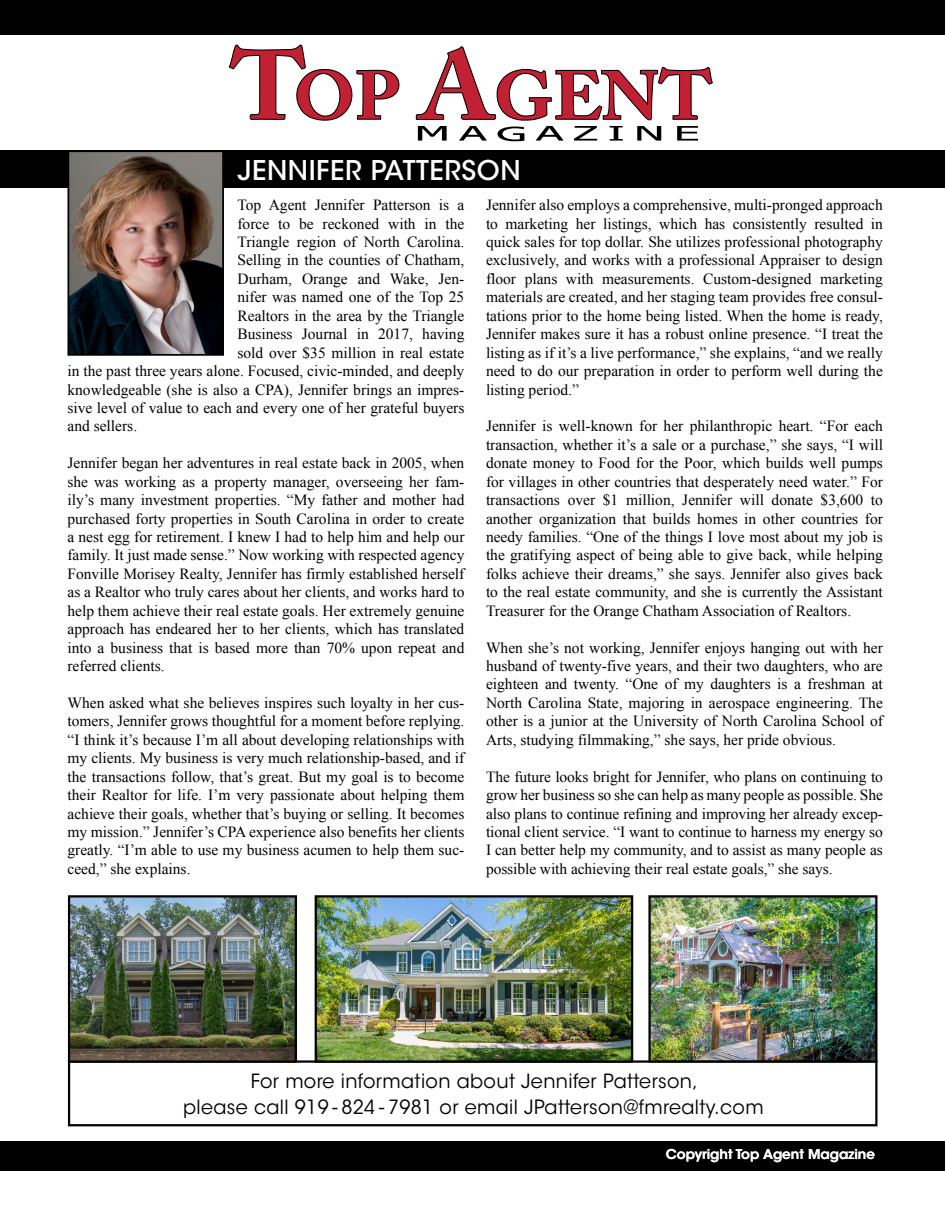
<style>
.page{position:relative;width:945px;height:1215px;background:#fff}
.page>*{position:absolute;margin:0;border:0;box-sizing:border-box;transform-origin:0 0}
.NAME{font:500 27px "ITC Avant Garde Std";letter-spacing:.02em;color:#fff}
.For_More_Info{font:19.5px/25.5px "ITC Avant Garde Std";letter-spacing:.02em;color:#000;text-align:center}
.body_hypenate{font:15.45px/18.5px "Times New Roman";color:#000;text-align:justify}
.t1{font:600 13.5px "ITC Avant Garde Std";color:#fff}
</style>
<div class="page">
<svg style="left:229px;top:44px;width:171px;height:77px"></svg>
<svg style="left:415px;top:46px;width:298px;height:96px"></svg>
<div style="left:0;top:0;width:945px;height:35px;background:#000"></div>
<div style="left:0;top:1141px;width:945px;height:29px;background:#000"></div>
<div style="left:0;top:150px;width:945px;height:38px;background:#000"></div>
<img style="left:71px;top:153px;width:150px;height:200px">
<div style="left:68px;top:150px;width:156px;height:206px;border:2px solid #000"></div>
<div style="left:68px;top:1060px;width:810px;height:66px;border:2px solid #000"></div>
<img style="left:71px;top:898px;width:223px;height:162px">
<div style="left:68px;top:895px;width:229px;height:168px;border:2px solid #000"></div>
<img style="left:651px;top:898px;width:224px;height:162px">
<div style="left:648px;top:895px;width:230px;height:168px;border:2px solid #000"></div>
<img style="left:318px;top:898px;width:312px;height:162px">
<div style="left:315px;top:895px;width:318px;height:168px;border:2px solid #000"></div>
<p class="NAME" style="left:237px;top:154px;width:285px">JENNIFER PATTERSON</p>
<p class="body_hypenate" style="left:237px;top:196px;width:228px">Top Agent Jennifer Patterson is a</p>
<p class="body_hypenate" style="left:237px;top:214px;width:228px">force to be reckoned with in the</p>
<p class="body_hypenate" style="left:237px;top:232px;width:228px">Triangle region of North Carolina.</p>
<p class="body_hypenate" style="left:237px;top:251px;width:228px">Selling in the counties of Chatham,</p>
<p class="body_hypenate" style="left:237px;top:269px;width:228px">Durham, Orange and Wake, Jen-</p>
<p class="body_hypenate" style="left:237px;top:288px;width:228px">nifer was named one of the Top 25</p>
<p class="body_hypenate" style="left:237px;top:306px;width:228px">Realtors in the area by the Triangle</p>
<p class="body_hypenate" style="left:237px;top:325px;width:228px">Business Journal in 2017, having</p>
<p class="body_hypenate" style="left:237px;top:343px;width:228px">sold over $35 million in real estate</p>
<p class="body_hypenate" style="left:68px;top:361px;width:398px">in the past three years alone. Focused, civic-minded, and deeply</p>
<p class="body_hypenate" style="left:68px;top:380px;width:398px">knowledgeable (she is also a CPA), Jennifer brings an impres-</p>
<p class="body_hypenate" style="left:68px;top:398px;width:398px">sive level of value to each and every one of her grateful buyers</p>
<p class="body_hypenate" style="left:68px;top:417px;width:71px">and sellers.</p>
<p class="body_hypenate" style="left:68px;top:454px;width:399px">Jennifer began her adventures in real estate back in 2005, when she was working as a property manager, overseeing her fam&shy;ily’s many investment properties. “My father and mother had purchased forty properties in South Carolina in order to create a nest egg for retirement. I knew I had to help him and help our family. It just made sense.” Now working with respected agency Fonville Morisey Realty, Jennifer has firmly established herself as a Realtor who truly cares about her clients, and works hard to help them achieve their real estate goals. Her extremely genuine approach has endeared her to her clients, which has translated into a business that is based more than 70% upon repeat and referred clients.</p>
<p class="body_hypenate" style="left:68px;top:693px;width:398px">When asked what she believes inspires such loyalty in her cus&shy;tomers, Jennifer grows thoughtful for a moment before replying. “I think it’s because I’m all about developing relationships with my clients. My business is very much relationship-based, and if the transactions follow, that’s great. But my goal is to become their Realtor for life. I’m very passionate about helping them achieve their goals, whether that’s buying or selling. It becomes my mission.” Jennifer’s CPA experience also benefits her clients greatly. “I’m able to use my business acumen to help them suc&shy;ceed,” she explains.</p>
<p class="body_hypenate" style="left:486px;top:196px;width:398px">Jennifer also employs a comprehensive, multi-pronged approach to marketing her listings, which has consistently resulted in quick sales for top dollar. She utilizes professional photography exclusively, and works with a professional Appraiser to design floor plans with measurements. Custom-designed marketing materials are created, and her staging team provides free consul&shy;tations prior to the home being listed. When the home is ready, Jennifer makes sure it has a robust online presence. “I treat the listing as if it’s a live performance,” she explains, “and we really need to do our preparation in order to perform well during the listing period.”</p>
<p class="body_hypenate" style="left:486px;top:417px;width:399px">Jennifer is well-known for her philanthropic heart. “For each transaction, whether it’s a sale or a purchase,” she says, “I will donate money to Food for the Poor, which builds well pumps for villages in other countries that desperately need water.” For transactions over $1 million, Jennifer will donate $3,600 to another organization that builds homes in other countries for needy families. “One of the things I love most about my job is the gratifying aspect of being able to give back, while helping folks achieve their dreams,” she says. Jennifer also gives back to the real estate community, and she is currently the Assistant Treasurer for the Orange Chatham Association of Realtors.</p>
<p class="body_hypenate" style="left:486px;top:638px;width:398px">When she’s not working, Jennifer enjoys hanging out with her husband of twenty-five years, and their two daughters, who are eighteen and twenty. “One of my daughters is a freshman at North Carolina State, majoring in aerospace engineering. The other is a junior at the University of North Carolina School of Arts, studying filmmaking,” she says, her pride obvious.</p>
<p class="body_hypenate" style="left:486px;top:767px;width:398px">The future looks bright for Jennifer, who plans on continuing to grow her business so she can help as many people as possible. She also plans to continue refining and improving her already excep&shy;tional client service. “I want to continue to harness my energy so I can better help my community, and to assist as many people as possible with achieving their real estate goals,” she says.</p>
<p class="For_More_Info" style="left:183px;top:1069px;width:582px">For more information about Jennifer Patterson,<br>please call 919 - 824 - 7981 or email JPatterson@fmrealty.com</p>
<p class="t1" style="left:666px;top:1146px;width:211px">Copyright Top Agent Magazine</p>
</div>
